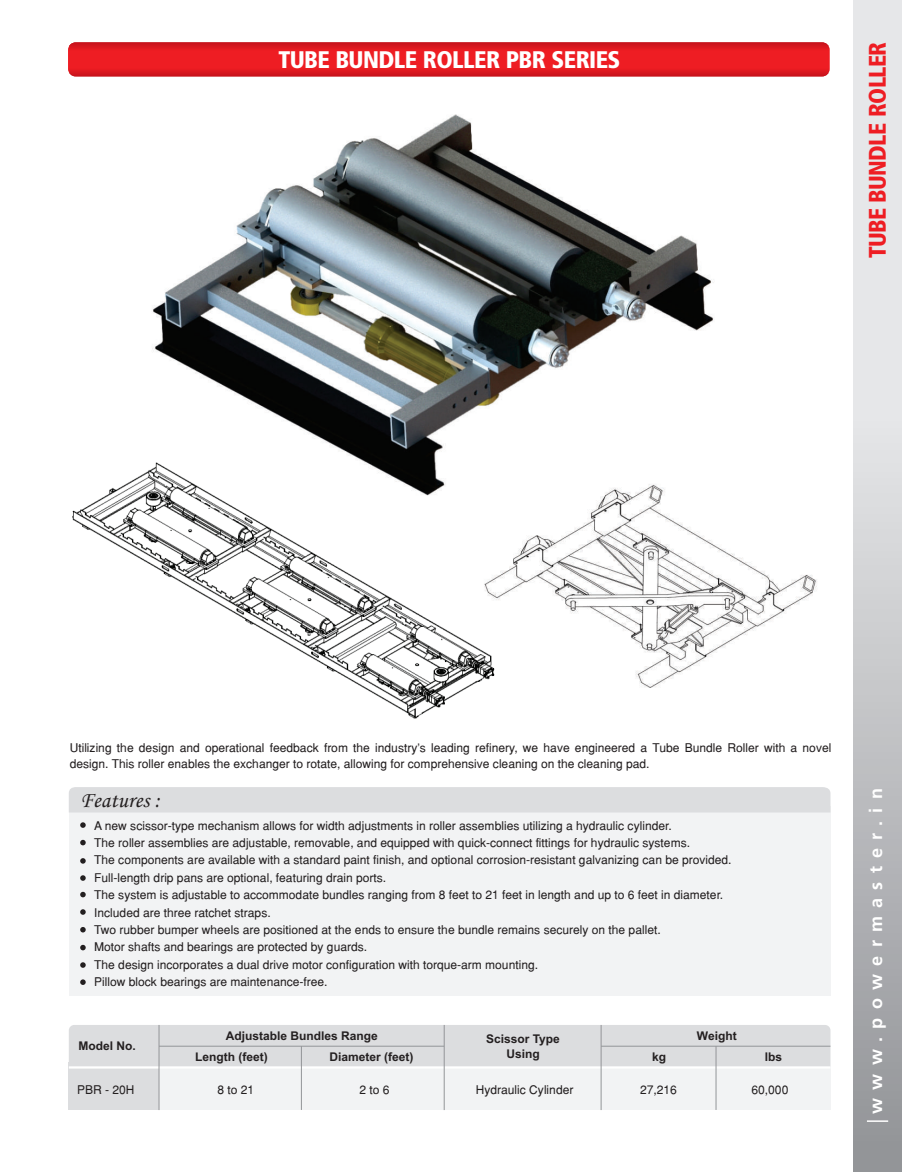
<style>
.page{position:relative;width:902px;height:1172px;background:#fff}
.page>*{position:absolute;margin:0;border:0;box-sizing:border-box;transform-origin:0 0}
.t1{font:900 condensed 24px "Frutiger";letter-spacing:-.025em;color:#fff}
.t2{font:900 condensed 24px "Frutiger";letter-spacing:-.025em;color:#ee1d23}
.t3{font:22.5px "Monotype Corsiva";color:#231f20}
.t4{font:700 18px "Frutiger";letter-spacing:.46em;color:#fff}
.t5{font:12px/17.4px "Helvetica";color:#231f20}
.t6{font:700 12px "Arial";color:#231f20}
</style>
<div class="page">
<img style="left:152px;top:114px;width:562px;height:344px">
<div style="left:853px;top:0;width:49px;height:118px;background:#e6e7e9"></div>
<div style="left:853px;top:1037px;width:49px;height:135px;background:#939598"></div>
<img style="left:853px;top:118px;width:49px;height:1004px">
<hr style="left:867px;top:1120px;width:21px;height:2px;background:#fff">
<img style="left:68px;top:42px;width:762px;height:34px">
<div style="left:69px;top:806px;width:761px;height:190px;background:#f2f3f4"></div>
<svg style="left:80px;top:822px;width:6px;height:6px"></svg>
<div style="left:69px;top:787px;width:761px;height:25px;background:#dcdddf"></div>
<svg style="left:80px;top:840px;width:6px;height:5px"></svg>
<svg style="left:80px;top:858px;width:6px;height:6px"></svg>
<svg style="left:80px;top:875px;width:6px;height:6px"></svg>
<svg style="left:80px;top:892px;width:6px;height:5px"></svg>
<svg style="left:80px;top:909px;width:6px;height:6px"></svg>
<svg style="left:80px;top:927px;width:6px;height:5px"></svg>
<svg style="left:80px;top:945px;width:6px;height:5px"></svg>
<svg style="left:80px;top:962px;width:6px;height:6px"></svg>
<svg style="left:80px;top:979px;width:6px;height:6px"></svg>
<div style="left:69px;top:1025px;width:761px;height:41px;background:#dcdddf"></div>
<div style="left:159px;top:1067px;width:671px;height:43px;background:#f2f3f4"></div>
<div style="left:69px;top:1062px;width:90px;height:48px;background:#dcdddf"></div>
<hr style="left:159px;top:1046px;width:285px;height:1px;background:#939598">
<hr style="left:601px;top:1046px;width:229px;height:1px;background:#939598">
<hr style="left:69px;top:1066px;width:761px;height:2px;background:#fff">
<hr style="left:159px;top:1025px;width:1px;height:85px;background:#939598">
<hr style="left:444px;top:1025px;width:1px;height:85px;background:#939598">
<hr style="left:601px;top:1025px;width:1px;height:85px;background:#939598">
<hr style="left:715px;top:1046px;width:1px;height:64px;background:#939598">
<hr style="left:301px;top:1046px;width:1px;height:64px;background:#939598">
<img style="left:72px;top:458px;width:412px;height:261px">
<img style="left:484px;top:484px;width:333px;height:204px">
<h1 class="t1" style="left:278px;top:50px;width:344px">TUBE BUNDLE ROLLER PBR SERIES</h1>
<h1 class="t2" style="left:868px;top:258px;width:218px;rotate:-90deg">TUBE BUNDLE ROLLER</h1>
<p class="t5" style="left:70px;top:740px;width:763px;line-height:16.5px">Utilizing the design and operational feedback from the industry's leading refinery, we have engineered a Tube Bundle Roller with a novel design. This roller enables the exchanger to rotate, allowing for comprehensive cleaning on the cleaning pad.</p>
<h2 class="t3" style="left:80px;top:791px;width:82px">Features :</h2>
<p class="t5" style="left:94px;top:818px;width:639px">A new scissor-type mechanism allows for width adjustments in roller assemblies utilizing a hydraulic cylinder.<br>The roller assemblies are adjustable, removable, and equipped with quick-connect fittings for hydraulic systems.<br>The components are available with a standard paint finish, and optional corrosion-resistant galvanizing can be provided.<br>Full-length drip pans are optional, featuring drain ports.<br>The system is adjustable to accommodate bundles ranging from 8 feet to 21 feet in length and up to 6 feet in diameter.<br>Included are three ratchet straps.<br>Two rubber bumper wheels are positioned at the ends to ensure the bundle remains securely on the pallet.<br>Motor shafts and bearings are protected by guards.<br>The design incorporates a dual drive motor configuration with torque-arm mounting.<br>Pillow block bearings are maintenance-free.</p>
<p class="t6" style="left:79px;top:1042px;width:59px">Model No.</p>
<p class="t6" style="left:226px;top:1031px;width:154px">Adjustable Bundles Range</p>
<p class="t6" style="left:697px;top:1031px;width:41px">Weight</p>
<p class="t6" style="left:195px;top:1052px;width:74px">Length (feet)</p>
<p class="t6" style="left:652px;top:1052px;width:16px">kg</p>
<p class="t6" style="left:765px;top:1052px;width:19px">lbs</p>
<p class="t6" style="left:486px;top:1034px;width:75px">Scissor Type</p>
<p class="t6" style="left:329px;top:1052px;width:86px">Diameter (feet)</p>
<p class="t6" style="left:506px;top:1050px;width:35px">Using</p>
<p class="t5" style="left:77px;top:1082px;width:59px">PBR - 20H</p>
<p class="t5" style="left:217px;top:1082px;width:38px">8 to 21</p>
<p class="t5" style="left:359px;top:1082px;width:32px">2 to 6</p>
<p class="t5" style="left:476px;top:1082px;width:99px">Hydraulic Cylinder</p>
<p class="t5" style="left:640px;top:1082px;width:38px">27,216</p>
<p class="t5" style="left:751px;top:1082px;width:38px">60,000</p>
<h3 class="t4" style="left:868px;top:1114px;width:327px;rotate:-90deg">www.powermaster.in</h3>
</div>
